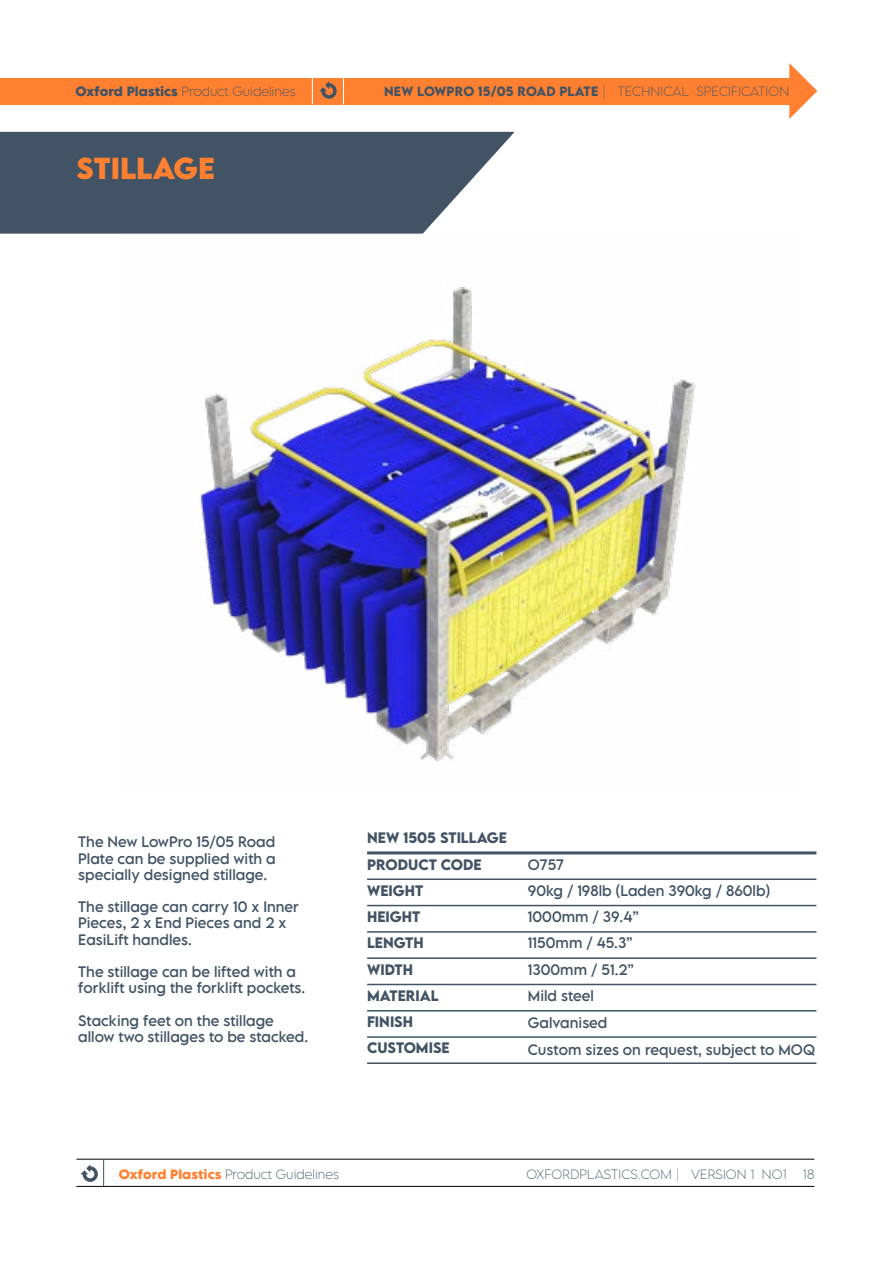
<style>
.page{position:relative;width:893px;height:1263px;background:#fff}
.page>*{position:absolute;margin:0;border:0;box-sizing:border-box;transform-origin:0 0}
.t1{font:700 27px "LEMONMILK Pro";color:#ff8030}
.t2{font:13.5px/26.4px "LEMONMILK Pro";color:#415364}
.t3{font:600 13.5px/26.2px "LEMONMILK Pro";color:#415364}
.t4{font:200 12px "LEMONMILK Pro";color:#415364}
.t5{font:600 12px "LEMONMILK Pro";letter-spacing:.015em;color:#415364}
.s1{font-weight:700}
.s2{font-weight:200}
.s3{font-weight:700;color:#ff8030}
</style>
<div class="page">
<div style="left:0;top:132px;width:413px;height:102px;background:#415364"></div>
<svg style="left:413px;top:132px;width:101px;height:102px"></svg>
<div style="left:0;top:78px;width:789px;height:27px;background:#ff8030"></div>
<svg style="left:789px;top:63px;width:28px;height:56px"></svg>
<svg style="left:312px;top:78px;width:1px;height:27px"></svg>
<svg style="left:343px;top:78px;width:1px;height:27px"></svg>
<svg style="left:319px;top:81px;width:18px;height:18px"></svg>
<hr style="left:76px;top:1159px;width:738px;height:1px;background:#000">
<hr style="left:76px;top:1186px;width:738px;height:1px;background:#000">
<svg style="left:80px;top:1159px;width:24px;height:27px"></svg>
<img style="left:200px;top:287px;width:496px;height:474px">
<hr style="left:367px;top:851px;width:449px;height:3px;background:#415364">
<hr style="left:367px;top:878px;width:449px;height:2px;background:#415364">
<hr style="left:367px;top:905px;width:449px;height:1px;background:#415364">
<hr style="left:367px;top:931px;width:449px;height:2px;background:#415364">
<hr style="left:367px;top:957px;width:449px;height:2px;background:#415364">
<hr style="left:367px;top:984px;width:449px;height:1px;background:#415364">
<hr style="left:367px;top:1010px;width:449px;height:1px;background:#415364">
<hr style="left:367px;top:1036px;width:449px;height:2px;background:#415364">
<hr style="left:367px;top:1062px;width:449px;height:2px;background:#415364">
<p class="t4" style="left:75px;top:84px;width:222px"><span class="s1">Oxford Plastics</span> Product Guidelines</p>
<h1 class="t1" style="left:77px;top:150px;width:140px">STILLAGE</h1>
<p class="t5" style="left:384px;top:84px;width:406px">NEW LOWPRO 15/05 ROAD PLATE <span class="s2">| TECHNICAL SPECIFICATION</span></p>
<p class="t2" style="left:78px;top:834px;width:199px;line-height:16.2px;text-align:justify">The New LowPro 15/05 Road Plate can be supplied with a specially designed stillage.</p>
<p class="t2" style="left:78px;top:899px;width:222px;line-height:16.2px">The stillage can carry 10 x Inner<br>Pieces, 2 x End Pieces and 2 x<br>EasiLift handles.</p>
<p class="t2" style="left:78px;top:964px;width:228px;line-height:16.2px">The stillage can be lifted with a forklift using the forklift pockets.</p>
<p class="t2" style="left:78px;top:1012px;width:231px;line-height:16.2px">Stacking feet on the stillage allow two stillages to be stacked.</p>
<p class="t3" style="left:367px;top:825px;width:141px">NEW 1505 STILLAGE<br>PRODUCT CODE<br>WEIGHT<br>HEIGHT<br>LENGTH<br>WIDTH<br>MATERIAL<br>FINISH<br>CUSTOMISE</p>
<p class="t2" style="left:528px;top:851px;width:289px">O757<br>90kg / 198lb (Laden 390kg / 860lb)<br>1000mm / 39.4”<br>1150mm / 45.3”<br>1300mm / 51.2”<br>Mild steel<br>Galvanised<br>Custom sizes on request, subject to MOQ</p>
<p class="t4" style="left:119px;top:1166px;width:222px"><span class="s3">Oxford Plastics</span> Product Guidelines</p>
<p class="t4" style="left:527px;top:1166px;width:262px">OXFORDPLASTICS.COM | VERSION 1 NO1</p>
<p class="t4" style="left:803px;top:1166px;width:13px">18</p>
</div>
